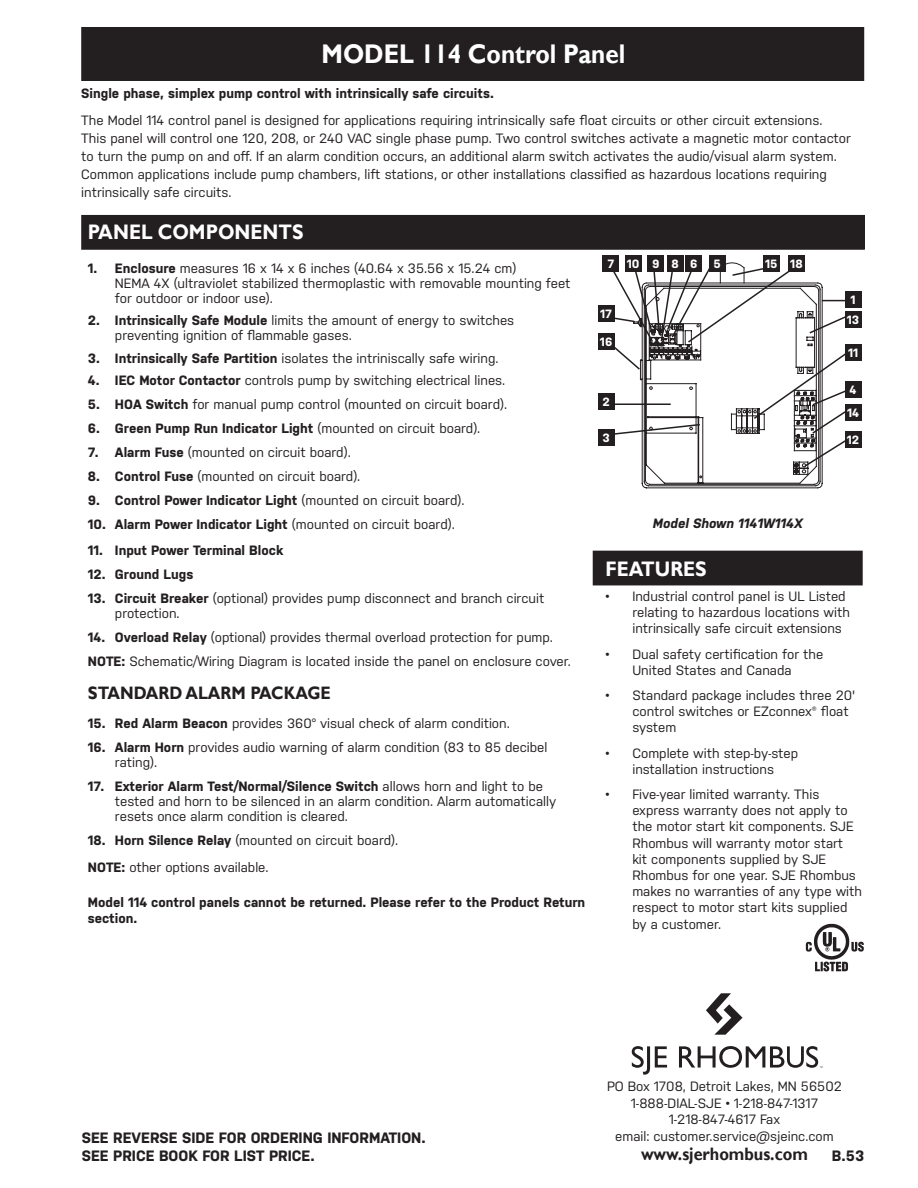
<style>
.page{position:relative;width:918px;height:1188px;background:#fff}
.page>*{position:absolute;margin:0;border:0;box-sizing:border-box;transform-origin:0 0}
.t1{font:700 27px "Gill Sans";color:#fff;scale:.9 1}
.t2{font:700 21px "Gill Sans";color:#fff;scale:.9 1}
.t3{font:700 18px "Gill Sans";color:#231f20;scale:.9 1}
.t4{font:700 15px/18px "Nudista";color:#231f20}
.t5{font:13.5px/16.2px "Nudista";color:#231f20}
.t6{font:700 13.5px/16.2px "Nudista";color:#231f20}
.t7{font:italic 700 13.5px "Nudista";color:#231f20}
.t8{font:700 12px/19.5px "Nudista";color:#fff;text-align:center}
.s1{font-weight:700}
.s2{font-weight:400}
</style>
<div class="page">
<div style="left:82px;top:28px;width:781px;height:52px;background:#231f20"></div>
<div style="left:81px;top:27px;width:783px;height:54px;border:2px solid #231f20"></div>
<div style="left:82px;top:216px;width:782px;height:33px;background:#231f20"></div>
<div style="left:81px;top:215px;width:784px;height:35px;border:2px solid #231f20"></div>
<svg style="left:632px;top:1046px;width:35px;height:29px"></svg>
<svg style="left:706px;top:993px;width:37px;height:42px"></svg>
<svg style="left:679px;top:1046px;width:144px;height:22px"></svg>
<div style="left:593px;top:551px;width:269px;height:34px;background:#231f20"></div>
<svg style="left:605px;top:262px;width:244px;height:226px"></svg>
<img style="left:805px;top:923px;width:59px;height:49px">
<div style="left:598px;top:429px;width:16px;height:17px;background:#231f20"></div>
<div style="left:598px;top:394px;width:16px;height:16px;background:#231f20"></div>
<div style="left:598px;top:334px;width:16px;height:16px;background:#231f20"></div>
<div style="left:598px;top:305px;width:16px;height:17px;background:#231f20"></div>
<div style="left:603px;top:255px;width:16px;height:17px;background:#231f20"></div>
<div style="left:625px;top:255px;width:16px;height:17px;background:#231f20"></div>
<div style="left:648px;top:255px;width:16px;height:17px;background:#231f20"></div>
<div style="left:667px;top:255px;width:16px;height:17px;background:#231f20"></div>
<div style="left:686px;top:255px;width:16px;height:17px;background:#231f20"></div>
<div style="left:709px;top:255px;width:16px;height:17px;background:#231f20"></div>
<div style="left:763px;top:255px;width:17px;height:17px;background:#231f20"></div>
<div style="left:788px;top:255px;width:17px;height:17px;background:#231f20"></div>
<div style="left:845px;top:292px;width:16px;height:16px;background:#231f20"></div>
<div style="left:845px;top:311px;width:16px;height:16px;background:#231f20"></div>
<div style="left:845px;top:344px;width:16px;height:16px;background:#231f20"></div>
<div style="left:845px;top:381px;width:16px;height:17px;background:#231f20"></div>
<div style="left:845px;top:404px;width:16px;height:16px;background:#231f20"></div>
<div style="left:845px;top:432px;width:16px;height:16px;background:#231f20"></div>
<h1 class="t1" style="left:322px;top:38px;width:339px">MODEL 114 Control Panel</h1>
<p class="t6" style="left:81px;top:85px;width:414px">Single phase, simplex pump control with intrinsically safe circuits.</p>
<p class="t5" style="left:81px;top:112px;width:771px;line-height:18px">The Model 114 control panel is designed for applications requiring intrinsically safe float circuits or other circuit extensions.<br>This panel will control one 120, 208, or 240 VAC single phase pump. Two control switches activate a magnetic motor contactor to turn the pump on and off. If an alarm condition occurs, an additional alarm switch activates the audio/visual alarm system.<br>Common applications include pump chambers, lift stations, or other installations classified as hazardous locations requiring intrinsically safe circuits.</p>
<h2 class="t2" style="left:88px;top:219px;width:241px">PANEL COMPONENTS</h2>
<p class="t5" style="left:115px;top:261px;width:457px;line-height:15px;text-indent:-27px"><span class="s1">1. Enclosure</span> measures 16 x 14 x 6 inches (40.64 x 35.56 x 15.24 cm)<br>NEMA 4X (ultraviolet stabilized thermoplastic with removable mounting feet for outdoor or indoor use).</p>
<p class="t5" style="left:115px;top:313px;width:401px;line-height:15px;text-indent:-27px"><span class="s1">2. Intrinsically Safe Module</span> limits the amount of energy to switches preventing ignition of flammable gases.</p>
<p class="t5" style="left:88px;top:350px;width:412px"><span class="s1">3. Intrinsically Safe Partition</span> isolates the intriniscally safe wiring.</p>
<p class="t5" style="left:88px;top:373px;width:419px"><span class="s1">4. IEC Motor Contactor</span> controls pump by switching electrical lines.</p>
<p class="t5" style="left:88px;top:397px;width:421px"><span class="s1">5. HOA Switch</span> for manual pump control (mounted on circuit board).</p>
<p class="t6" style="left:88px;top:421px;width:394px">6. Green Pump Run Indicator Light <span class="s2">(mounted on circuit board).</span></p>
<p class="t5" style="left:88px;top:445px;width:264px"><span class="s1">7. Alarm Fuse</span> (mounted on circuit board).</p>
<p class="t5" style="left:88px;top:469px;width:274px"><span class="s1">8. Control Fuse</span> (mounted on circuit board).</p>
<p class="t6" style="left:88px;top:493px;width:378px">9. Control Power Indicator Light <span class="s2">(mounted on circuit board).</span></p>
<p class="t6" style="left:88px;top:517px;width:368px">10. Alarm Power Indicator Light <span class="s2">(mounted on circuit board).</span></p>
<p class="t6" style="left:88px;top:542px;width:197px">11. Input Power Terminal Block</p>
<p class="t6" style="left:88px;top:566px;width:107px">12. Ground Lugs</p>
<p class="t5" style="left:115px;top:590px;width:431px;line-height:15px;text-indent:-27px"><span class="s1">13. Circuit Breaker</span> (optional) provides pump disconnect and branch circuit protection.</p>
<p class="t5" style="left:88px;top:625px;width:484px;line-height:24px"><span class="s1">14. Overload Relay</span> (optional) provides thermal overload protection for pump.<br><span class="s1">NOTE:</span> Schematic/Wiring Diagram is located inside the panel on enclosure cover.</p>
<h3 class="t3" style="left:88px;top:682px;width:271px">STANDARD ALARM PACKAGE</h3>
<p class="t5" style="left:88px;top:715px;width:423px"><span class="s1">15. Red Alarm Beacon</span> provides 360° visual check of alarm condition.</p>
<p class="t5" style="left:115px;top:740px;width:434px;line-height:15px;text-indent:-27px"><span class="s1">16. Alarm Horn</span> provides audio warning of alarm condition (83 to 85 decibel rating).</p>
<p class="t5" style="left:115px;top:779px;width:443px;line-height:15px;text-indent:-27px"><span class="s1">17. Exterior Alarm Test/Normal/Silence Switch</span> allows horn and light to be tested and horn to be silenced in an alarm condition. Alarm automatically resets once alarm condition is cleared.</p>
<p class="t5" style="left:88px;top:827px;width:312px;line-height:27px"><span class="s1">18. Horn Silence Relay</span> (mounted on circuit board).<br><span class="s1">NOTE:</span> other options available.</p>
<p class="t6" style="left:88px;top:894px;width:499px">Model 114 control panels cannot be returned. Please refer to the Product Return section.</p>
<p class="t8" style="left:607px;top:254px;width:92px">710986</p>
<p class="t8" style="left:714px;top:254px;width:9px">5</p>
<p class="t8" style="left:765px;top:254px;width:39px">15 18</p>
<p class="t8" style="left:600px;top:304px;width:13px">17</p>
<p class="t8" style="left:600px;top:332px;width:14px">16</p>
<p class="t8" style="left:603px;top:392px;width:9px">2</p>
<p class="t8" style="left:603px;top:428px;width:9px">3</p>
<p class="t7" style="left:653px;top:515px;width:151px">Model Shown 1141W114X</p>
<p class="t8" style="left:847px;top:290px;width:14px">1<br>13</p>
<p class="t8" style="left:848px;top:343px;width:12px">11</p>
<p class="t8" style="left:847px;top:378px;width:14px;line-height:22.8px;text-align:left">4<br>14</p>
<p class="t8" style="left:847px;top:430px;width:14px">12</p>
<h2 class="t2" style="left:605px;top:556px;width:114px">FEATURES</h2>
<p class="t5" style="left:632px;top:588px;width:219px;text-indent:-27px">• Industrial control panel is UL Listed relating to hazardous locations with intrinsically safe circuit extensions</p>
<p class="t5" style="left:605px;top:646px;width:219px;text-align:center">• Dual safety certification for the<br>United States and Canada</p>
<p class="t5" style="left:632px;top:687px;width:224px;text-indent:-27px">• Standard package includes three 20' control switches or EZconnex® float system</p>
<p class="t5" style="left:605px;top:745px;width:194px;text-align:center">• Complete with step-by-step installation instructions</p>
<p class="t5" style="left:632px;top:786px;width:231px;text-indent:-27px">• Five-year limited warranty. This express warranty does not apply to the motor start kit components. SJE<br>Rhombus will warranty motor start<br>kit components supplied by SJE<br>Rhombus for one year. SJE Rhombus makes no warranties of any type with respect to motor start kits supplied by a customer.</p>
<p class="t4" style="left:82px;top:1129px;width:345px">SEE REVERSE SIDE FOR ORDERING INFORMATION.<br>SEE PRICE BOOK FOR LIST PRICE.</p>
<p class="t5" style="left:607px;top:1078px;width:236px;text-align:center">PO Box 1708, Detroit Lakes, MN 56502<br>1-888-DIAL-SJE • 1-218-847-1317<br>1-218-847-4617 Fax<br>email: customer.service@sjeinc.com</p>
<h3 class="t3" style="left:641px;top:1144px;width:187px">www.sjerhombus.com</h3>
<p class="t4" style="left:832px;top:1147px;width:34px">B.53</p>
</div>
